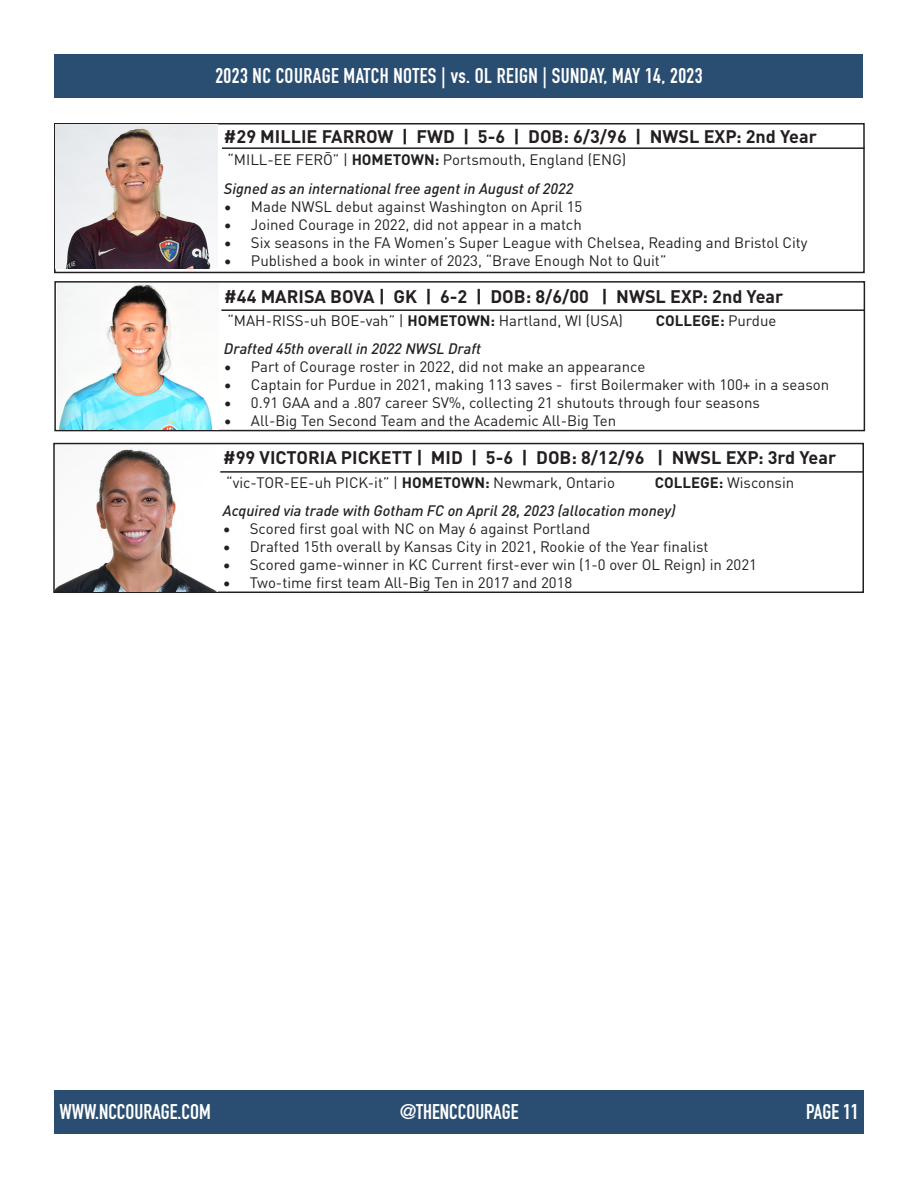
<style>
.page{position:relative;width:918px;height:1188px;background:#fff}
.page>*{position:absolute;margin:0;border:0;box-sizing:border-box;transform-origin:0 0}
.t1{font:700 21px "DIN Condensed";color:#fff}
.t2{font:700 21px "DIN Condensed";letter-spacing:.02em;color:#fff}
.t3{font:700 18px "DIN Pro";color:#231f20}
.t4{font:15px "DIN Pro";color:#231f20}
.t5{font:italic 500 15px "DIN Pro";color:#231f20}
.t6{font:700 15px "DIN Pro";color:#231f20}
.s1{font-weight:700}
.s2{font-weight:400}
</style>
<div class="page">
<div style="left:54px;top:281px;width:811px;height:150px;border:2px solid #231f20"></div>
<img style="left:57px;top:284px;width:161px;height:146px">
<div style="left:54px;top:123px;width:811px;height:150px;border:2px solid #231f20"></div>
<img style="left:56px;top:125px;width:162px;height:144px">
<hr style="left:222px;top:147px;width:643px;height:2px;background:#231f20">
<hr style="left:221px;top:309px;width:643px;height:2px;background:#231f20">
<div style="left:55px;top:54px;width:808px;height:44px;background:#2a4e71"></div>
<div style="left:55px;top:1090px;width:808px;height:44px;background:#2a4e71"></div>
<div style="left:53px;top:443px;width:811px;height:150px;border:2px solid #231f20"></div>
<img style="left:56px;top:449px;width:161px;height:142px">
<hr style="left:220px;top:471px;width:643px;height:2px;background:#231f20">
<p class="t2" style="left:215px;top:61px;width:489px">2023 NC COURAGE MATCH NOTES | vs. OL REIGN | SUNDAY, MAY 14, 2023</p>
<p class="t3" style="left:224px;top:122px;width:594px">#29 MILLIE FARROW | FWD | 5-6 | DOB: 6/3/96 | NWSL EXP: 2nd Year</p>
<p class="t5" style="left:224px;top:177px;width:351px">Signed as an international free agent in August of 2022</p>
<p class="t4" style="left:224px;top:195px;width:360px">• Made NWSL debut against Washington on April 15</p>
<p class="t4" style="left:224px;top:213px;width:359px">• Joined Courage in 2022, did not appear in a match</p>
<p class="t4" style="left:224px;top:231px;width:585px">• Six seasons in the FA Women’s Super League with Chelsea, Reading and Bristol City</p>
<p class="t4" style="left:224px;top:249px;width:444px">• Published a book in winter of 2023, “Brave Enough Not to Quit”</p>
<p class="t4" style="left:227px;top:148px;width:400px">“MILL-EE FERŌ” | <span class="s1">HOMETOWN:</span> Portsmouth, England (ENG)</p>
<p class="t3" style="left:224px;top:282px;width:561px">#44 MARISA BOVA | GK | 6-2 | DOB: 8/6/00 | NWSL EXP: 2nd Year</p>
<p class="t5" style="left:224px;top:337px;width:259px">Drafted 45th overall in 2022 NWSL Draft</p>
<p class="t4" style="left:224px;top:355px;width:423px">• Part of Courage roster in 2022, did not make an appearance</p>
<p class="t4" style="left:224px;top:373px;width:607px">• Captain for Purdue in 2021, making 113 saves - first Boilermaker with 100+ in a season</p>
<p class="t4" style="left:224px;top:391px;width:537px">• 0.91 GAA and a .807 career SV%, collecting 21 shutouts through four seasons</p>
<p class="t4" style="left:224px;top:409px;width:394px">• All-Big Ten Second Team and the Academic All-Big Ten</p>
<p class="t4" style="left:227px;top:309px;width:397px">“MAH-RISS-uh BOE-vah” | <span class="s1">HOMETOWN:</span> Hartland, WI (USA)</p>
<p class="t6" style="left:656px;top:309px;width:122px">COLLEGE: <span class="s2">Purdue</span></p>
<p class="t3" style="left:223px;top:444px;width:615px">#99 VICTORIA PICKETT | MID | 5-6 | DOB: 8/12/96 | NWSL EXP: 3rd Year</p>
<p class="t5" style="left:223px;top:499px;width:454px">Acquired via trade with Gotham FC on April 28, 2023 (allocation money)</p>
<p class="t4" style="left:223px;top:517px;width:369px">• Scored first goal with NC on May 6 against Portland</p>
<p class="t4" style="left:223px;top:535px;width:487px">• Drafted 15th overall by Kansas City in 2021, Rookie of the Year finalist</p>
<p class="t4" style="left:223px;top:553px;width:536px">• Scored game-winner in KC Current first-ever win (1-0 over OL Reign) in 2021</p>
<p class="t4" style="left:223px;top:571px;width:351px">• Two-time first team All-Big Ten in 2017 and 2018</p>
<p class="t4" style="left:226px;top:471px;width:390px">“vic-TOR-EE-uh PICK-it” | <span class="s1">HOMETOWN:</span> Newmark, Ontario</p>
<p class="t4" style="left:655px;top:471px;width:141px"><span class="s1">COLLEGE:</span> Wisconsin</p>
<p class="t1" style="left:60px;top:1097px;width:198px">WWW.NORTHCAROLINAFC.COM</p>
<p class="t1" style="left:389px;top:1097px;width:142px">@NORTH AROLINAFC</p>
<p class="t1" style="left:815px;top:1097px;width:46px">PAGE 2</p>
<p class="t1" style="left:108px;top:1098px;width:104px">CCOUR GE.COM</p>
<p class="t1" style="left:399px;top:1098px;width:121px">@THENCCOURAGE</p>
<p class="t1" style="left:806px;top:1098px;width:54px">PAGE 11</p>
</div>
